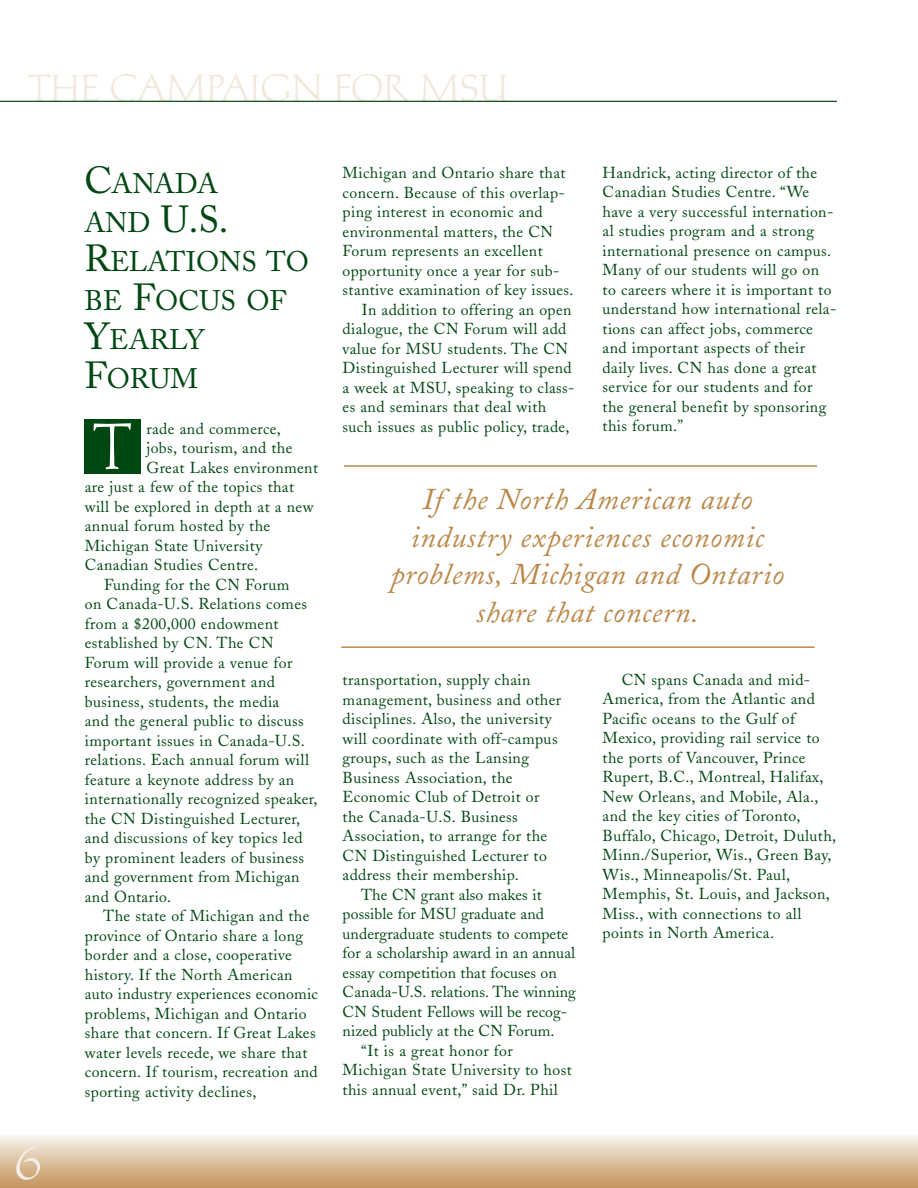
<style>
.page{position:relative;width:918px;height:1188px;background:#fff}
.page>*{position:absolute;margin:0;border:0;box-sizing:border-box;transform-origin:0 0}
.t1{font:67.5px "Michelangelo D";color:#fff}
.t2{font:54px "Michelangelo D";color:#f4ede5}
.t3{font:39px "Michelangelo D";letter-spacing:-.015em;color:#f1e7da}
.t4{font:37.5px "Adobe Caslon";color:#004711}
.t5{font:italic 30px/37.5px "Adobe Caslon";letter-spacing:.025em;color:#ba8748;text-align:center}
.t6{font:28.2px/39px "Adobe Caslon";color:#004711}
.t7{font:15.75px/19.5px "Adobe Caslon";letter-spacing:.025em;color:#004711}
.t8{font:15.75px "Adobe Caslon";letter-spacing:.005em;color:#004711}
.s1{font-size:37.5px}
.s2{font-size:28.2px}
</style>
<div class="page">
<hr style="left:0;top:101px;width:837px;height:1px;background:#004711">
<div style="left:0;top:1134px;width:918px;height:54px;background:linear-gradient(to bottom,#f9f5ef,#c3945d)"></div>
<div style="left:84px;top:419px;width:56px;height:54px;background:#004711"></div>
<hr style="left:341px;top:646px;width:474px;height:2px;background:#ba8748">
<hr style="left:344px;top:465px;width:473px;height:2px;background:#ba8748">
<h3 class="t3" style="left:29px;top:64px;width:482px">THE CAMPAIGN FOR MSU</h3>
<h2 class="t2" style="left:13px;top:1129px;width:31px">6</h2>
<h3 class="t6" style="left:84px;top:167px;width:135px"><span class="s1">C</span>ANADA</h3>
<h3 class="t4" style="left:84px;top:204px;width:146px"><span class="s2">AND</span> U.S.</h3>
<h3 class="t6" style="left:84px;top:245px;width:226px"><span class="s1">R</span>ELATIONS TO<br>BE <span class="s1">F</span>OCUS OF<br><span class="s1">Y</span>EARLY<br><span class="s1">F</span>ORUM</h3>
<p class="t7" style="left:146px;top:420px;width:136px">rade and commerce,</p>
<p class="t7" style="left:146px;top:440px;width:148px">jobs, tourism, and the</p>
<p class="t7" style="left:146px;top:459px;width:173px">Great Lakes environment</p>
<p class="t7" style="left:85px;top:479px;width:211px">are just a few of the topics that</p>
<p class="t7" style="left:85px;top:498px;width:230px">will be explored in depth at a new</p>
<p class="t7" style="left:85px;top:518px;width:187px">annual forum hosted by the</p>
<p class="t7" style="left:85px;top:537px;width:179px">Michigan State University</p>
<p class="t7" style="left:85px;top:557px;width:175px">Canadian Studies Centre.</p>
<p class="t7" style="left:104px;top:576px;width:187px">Funding for the CN Forum</p>
<p class="t7" style="left:85px;top:596px;width:224px">on Canada-U.S. Relations comes</p>
<p class="t7" style="left:85px;top:615px;width:195px">from a $200,000 endowment</p>
<p class="t7" style="left:85px;top:635px;width:190px">established by CN. The CN</p>
<p class="t7" style="left:85px;top:654px;width:209px">Forum will provide a venue for</p>
<p class="t7" style="left:85px;top:674px;width:192px">researchers, government and</p>
<p class="t7" style="left:85px;top:693px;width:196px">business, students, the media</p>
<p class="t7" style="left:85px;top:713px;width:220px">and the general public to discuss</p>
<p class="t7" style="left:85px;top:732px;width:222px">important issues in Canada-U.S.</p>
<p class="t7" style="left:85px;top:752px;width:226px">relations. Each annual forum will</p>
<p class="t7" style="left:85px;top:771px;width:211px">feature a keynote address by an</p>
<p class="t7" style="left:85px;top:791px;width:234px">internationally recognized speaker,</p>
<p class="t7" style="left:85px;top:810px;width:217px">the CN Distinguished Lecturer,</p>
<p class="t7" style="left:85px;top:830px;width:219px">and discussions of key topics led</p>
<p class="t7" style="left:85px;top:849px;width:221px">by prominent leaders of business</p>
<p class="t7" style="left:85px;top:869px;width:216px">and government from Michigan</p>
<p class="t7" style="left:85px;top:888px;width:88px">and Ontario.</p>
<p class="t7" style="left:103px;top:908px;width:208px">The state of Michigan and the</p>
<p class="t7" style="left:85px;top:927px;width:220px">province of Ontario share a long</p>
<p class="t7" style="left:85px;top:947px;width:209px">border and a close, cooperative</p>
<p class="t7" style="left:85px;top:966px;width:209px">history. If the North American</p>
<p class="t7" style="left:85px;top:986px;width:235px">auto industry experiences economic</p>
<p class="t7" style="left:85px;top:1005px;width:223px">problems, Michigan and Ontario</p>
<p class="t7" style="left:85px;top:1025px;width:232px">share that concern. If Great Lakes</p>
<p class="t7" style="left:85px;top:1044px;width:224px">water levels recede, we share that</p>
<p class="t7" style="left:85px;top:1064px;width:234px">concern. If tourism, recreation and</p>
<p class="t7" style="left:85px;top:1083px;width:173px">sporting activity declines,</p>
<h1 class="t1" style="left:93px;top:406px;width:39px">T</h1>
<p class="t7" style="left:343px;top:165px;width:224px">Michigan and Ontario share that</p>
<p class="t7" style="left:343px;top:185px;width:224px">concern. Because of this overlap-</p>
<p class="t7" style="left:343px;top:204px;width:202px">ping interest in economic and</p>
<p class="t7" style="left:343px;top:224px;width:212px">environmental matters, the CN</p>
<p class="t7" style="left:343px;top:243px;width:202px">Forum represents an excellent</p>
<p class="t7" style="left:343px;top:263px;width:219px">opportunity once a year for sub-</p>
<p class="t7" style="left:343px;top:282px;width:233px">stantive examination of key issues.</p>
<p class="t7" style="left:362px;top:302px;width:211px">In addition to offering an open</p>
<p class="t7" style="left:343px;top:321px;width:225px">dialogue, the CN Forum will add</p>
<p class="t7" style="left:343px;top:341px;width:227px">value for MSU students. The CN</p>
<p class="t7" style="left:343px;top:360px;width:231px">Distinguished Lecturer will spend</p>
<p class="t7" style="left:343px;top:380px;width:233px">a week at MSU, speaking to class-</p>
<p class="t7" style="left:343px;top:399px;width:205px">es and seminars that deal with</p>
<p class="t7" style="left:343px;top:419px;width:228px">such issues as public policy, trade,</p>
<p class="t7" style="left:603px;top:165px;width:235px">Handrick, acting director of the<br>Canadian Studies Centre. “We have a very successful internation&shy;al studies program and a strong international presence on campus.<br>Many of our students will go on to careers where it is important to understand how international rela&shy;tions can affect jobs, commerce and important aspects of their daily lives. CN has done a great service for our students and for the general benefit by sponsoring this forum.”</p>
<h3 class="t5" style="left:391px;top:484px;width:395px">If the North American auto industry experiences economic problems, Michigan and Ontario share that concern.</h3>
<p class="t7" style="left:343px;top:672px;width:220px">transportation, supply chain management, business and other disciplines. Also, the university will coordinate with off-campus groups, such as the Lansing<br>Business Association, the<br>Economic Club of Detroit or the Canada-U.S. Business<br>Association, to arrange for the<br>CN Distinguished Lecturer to address their membership.</p>
<p class="t8" style="left:361px;top:888px;width:182px">The CN grant also makes it</p>
<p class="t8" style="left:343px;top:908px;width:203px">possible for MSU graduate and</p>
<p class="t8" style="left:343px;top:927px;width:227px">undergraduate students to compete</p>
<p class="t8" style="left:343px;top:947px;width:234px">for a scholarship award in an annual</p>
<p class="t8" style="left:343px;top:966px;width:216px">essay competition that focuses on</p>
<p class="t8" style="left:343px;top:986px;width:235px">Canada-U.S. relations. The winning</p>
<p class="t8" style="left:343px;top:1005px;width:226px">CN Student Fellows will be recog-</p>
<p class="t8" style="left:343px;top:1025px;width:213px">nized publicly at the CN Forum.</p>
<p class="t7" style="left:361px;top:1043px;width:153px">“It is a great honor for</p>
<p class="t7" style="left:343px;top:1062px;width:231px">Michigan State University to host</p>
<p class="t7" style="left:343px;top:1082px;width:217px">this annual event,” said Dr. Phil</p>
<p class="t7" style="left:603px;top:672px;width:235px;text-indent:19px">CN spans Canada and mid-<br>America, from the Atlantic and<br>Pacific oceans to the Gulf of<br>Mexico, providing rail service to the ports of Vancouver, Prince<br>Rupert, B.C., Montreal, Halifax,<br>New Orleans, and Mobile, Ala., and the key cities of Toronto,<br>Buffalo, Chicago, Detroit, Duluth,<br>Minn./Superior, Wis., Green Bay,<br>Wis., Minneapolis/St. Paul,<br>Memphis, St. Louis, and Jackson,<br>Miss., with connections to all points in North America.</p>
</div>
